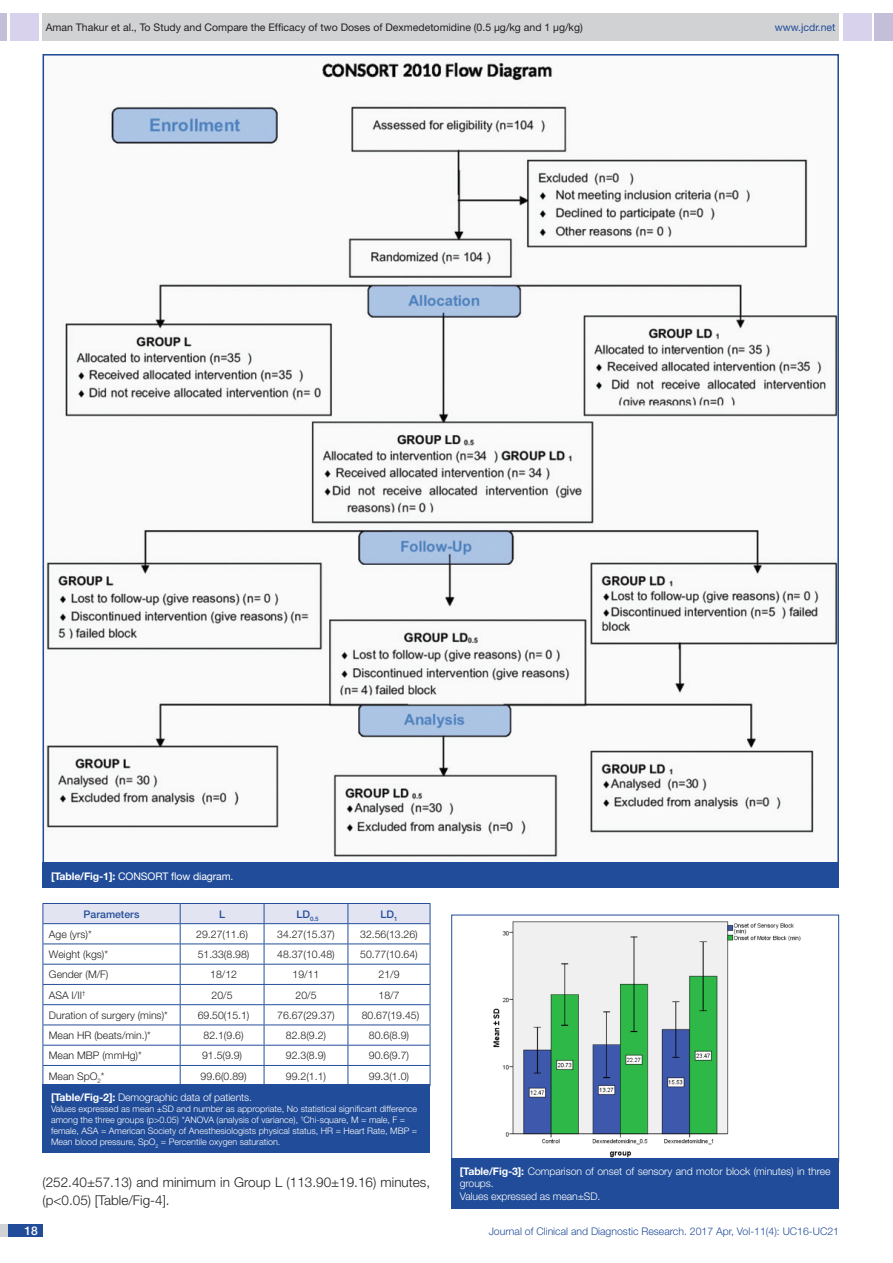
<style>
.page{position:relative;width:893px;height:1263px;background:#fff}
.page>*{position:absolute;margin:0;border:0;box-sizing:border-box;transform-origin:0 0}
.Body_text{font:300 13.5px/18px "Helvetica Neue";color:#231f20}
.t1{font:500 12px "Helvetica Neue";color:#fff}
.tb_txt{font:300 10.5px "Helvetica Neue";color:#231f20}
.Table_text{font:300 10.5px/12.6px "Helvetica Neue";letter-spacing:-.01em;color:#fff}
.t2{font:10.5px "Helvetica Neue";color:#231f20}
.t3{font:300 10.5px "Helvetica Neue";color:#214c99}
.Table_text-2{font:10.5px "Helvetica Neue";letter-spacing:-.01em;color:#fff}
.tb_head{font:500 10.5px "Helvetica Neue";color:#244e9b}
.t4{font:10.5px "Helvetica Neue";color:#214c99}
.Table_text-3{font:300 9px/10.8px "Helvetica Neue";color:#fff}
.tb_head-2{font:500 6.15px "Helvetica Neue";color:#244e9b}
.s1{font-weight:700}
</style>
<div class="page">
<div style="left:0;top:13px;width:7px;height:28px;background:#c3bfd8"></div>
<div style="left:10px;top:13px;width:29px;height:28px;background:#d9d2ec"></div>
<div style="left:43px;top:13px;width:796px;height:28px;background:#d1d2d4"></div>
<div style="left:875px;top:13px;width:18px;height:28px;background:#c3bfd8"></div>
<div style="left:843px;top:13px;width:29px;height:28px;background:#d9d2ec"></div>
<div style="left:0;top:1224px;width:43px;height:13px;background:#d1d2d4"></div>
<div style="left:8px;top:1224px;width:35px;height:13px;background:#214c99"></div>
<div style="left:43px;top:1085px;width:387px;height:68px;background:#214c99"></div>
<img style="left:493px;top:921px;width:308px;height:237px">
<div style="left:451px;top:1158px;width:388px;height:50px;background:#214c99"></div>
<svg style="left:43px;top:903px;width:388px;height:182px"></svg>
<img style="left:46px;top:60px;width:790px;height:803px">
<div style="left:43px;top:863px;width:796px;height:25px;background:#214c99"></div>
<p class="t2" style="left:46px;top:21px;width:539px">Aman Thakur et al., To Study and Compare the Efficacy of two Doses of Dexmedetomidine (0.5 µg/kg and 1 µg/kg)</p>
<p class="t4" style="left:775px;top:21px;width:62px">www.jcdr.net</p>
<p class="Table_text-2" style="left:51px;top:870px;width:184px"><span class="s1">[Table/Fig-1]:</span> CONSORT flow diagram.</p>
<p class="tb_head" style="left:84px;top:908px;width:57px">Parameters</p>
<p class="tb_head" style="left:219px;top:908px;width:7px">L</p>
<p class="tb_head-2" style="left:296px;top:915px;width:24px"><sup>LD</sup>0.5</p>
<p class="tb_head" style="left:380px;top:908px;width:19px">LD <sub>1</sub></p>
<p class="tb_txt" style="left:49px;top:928px;width:44px">Age (yrs)*</p>
<p class="tb_txt" style="left:196px;top:928px;width:53px">29.27(11.6)</p>
<p class="tb_txt" style="left:277px;top:928px;width:59px">34.27(15.37)</p>
<p class="tb_txt" style="left:360px;top:928px;width:59px">32.56(13.26)</p>
<p class="tb_txt" style="left:49px;top:948px;width:61px">Weight (kgs)*</p>
<p class="tb_txt" style="left:198px;top:948px;width:53px">51.33(8.98)</p>
<p class="tb_txt" style="left:277px;top:948px;width:59px">48.37(10.48)</p>
<p class="tb_txt" style="left:360px;top:948px;width:59px">50.77(10.64)</p>
<p class="tb_txt" style="left:49px;top:968px;width:61px">Gender (M/F)</p>
<p class="tb_txt" style="left:210px;top:968px;width:28px">18/12</p>
<p class="tb_txt" style="left:293px;top:968px;width:28px">19/11</p>
<p class="tb_txt" style="left:378px;top:968px;width:23px">21/9</p>
<p class="tb_txt" style="left:49px;top:988px;width:38px">ASA I/II<sup>†</sup></p>
<p class="tb_txt" style="left:212px;top:988px;width:23px">20/5</p>
<p class="tb_txt" style="left:295px;top:988px;width:23px">20/5</p>
<p class="tb_txt" style="left:378px;top:988px;width:23px">18/7</p>
<p class="tb_txt" style="left:49px;top:1009px;width:121px">Duration of surgery (mins)*</p>
<p class="tb_txt" style="left:198px;top:1009px;width:53px">69.50(15.1)</p>
<p class="tb_txt" style="left:277px;top:1009px;width:59px">76.67(29.37)</p>
<p class="tb_txt" style="left:362px;top:1009px;width:59px">80.67(19.45)</p>
<p class="tb_txt" style="left:49px;top:1029px;width:104px">Mean HR (beats/min.)*</p>
<p class="tb_txt" style="left:204px;top:1029px;width:42px">82.1(9.6)</p>
<p class="tb_txt" style="left:286px;top:1029px;width:42px">82.8(9.2)</p>
<p class="tb_txt" style="left:369px;top:1029px;width:42px">80.6(8.9)</p>
<p class="tb_txt" style="left:49px;top:1049px;width:94px">Mean MBP (mmHg)*</p>
<p class="tb_txt" style="left:202px;top:1049px;width:42px">91.5(9.9)</p>
<p class="tb_txt" style="left:286px;top:1049px;width:42px">92.3(8.9)</p>
<p class="tb_txt" style="left:369px;top:1049px;width:42px">90.6(9.7)</p>
<p class="tb_txt" style="left:49px;top:1069px;width:57px">Mean SpO<sub>2</sub>*</p>
<p class="tb_txt" style="left:201px;top:1069px;width:47px">99.6(0.89)</p>
<p class="tb_txt" style="left:286px;top:1069px;width:42px">99.2(1.1)</p>
<p class="tb_txt" style="left:369px;top:1069px;width:42px">99.3(1.0)</p>
<p class="Table_text" style="left:51px;top:1091px;width:203px"><span class="s1">[Table/Fig-2]:</span> Demographic data of patients.</p>
<p class="Table_text-3" style="left:51px;top:1103px;width:368px">Values expressed as mean ±SD and number as appropriate, No statistical significant difference among the three groups (p&gt;0.05) *ANOVA (analysis of variance), <sup>†</sup>Chi-square, M = male, F = female, ASA = American Society of Anesthesiologists physical status, HR = Heart Rate, MBP = Mean blood pressure, SpO<sub>2</sub> = Percentile oxygen saturation.</p>
<p class="Body_text" style="left:43px;top:1172px;width:389px">(252.40±57.13) and minimum in Group L (113.90±19.16) minutes, (p&lt;0.05) [Table/Fig-4].</p>
<p class="Table_text" style="left:460px;top:1164px;width:372px"><span class="s1">[Table/Fig-3]:</span> Comparison of onset of sensory and motor block (minutes) in three groups.</p>
<p class="Table_text" style="left:460px;top:1190px;width:142px">Values expressed as mean±SD.</p>
<p class="t1" style="left:24px;top:1223px;width:15px">18</p>
<p class="t3" style="left:489px;top:1225px;width:352px">Journal of Clinical and Diagnostic Research. 2017 Apr, Vol-11(4): UC16-UC21</p>
</div>
